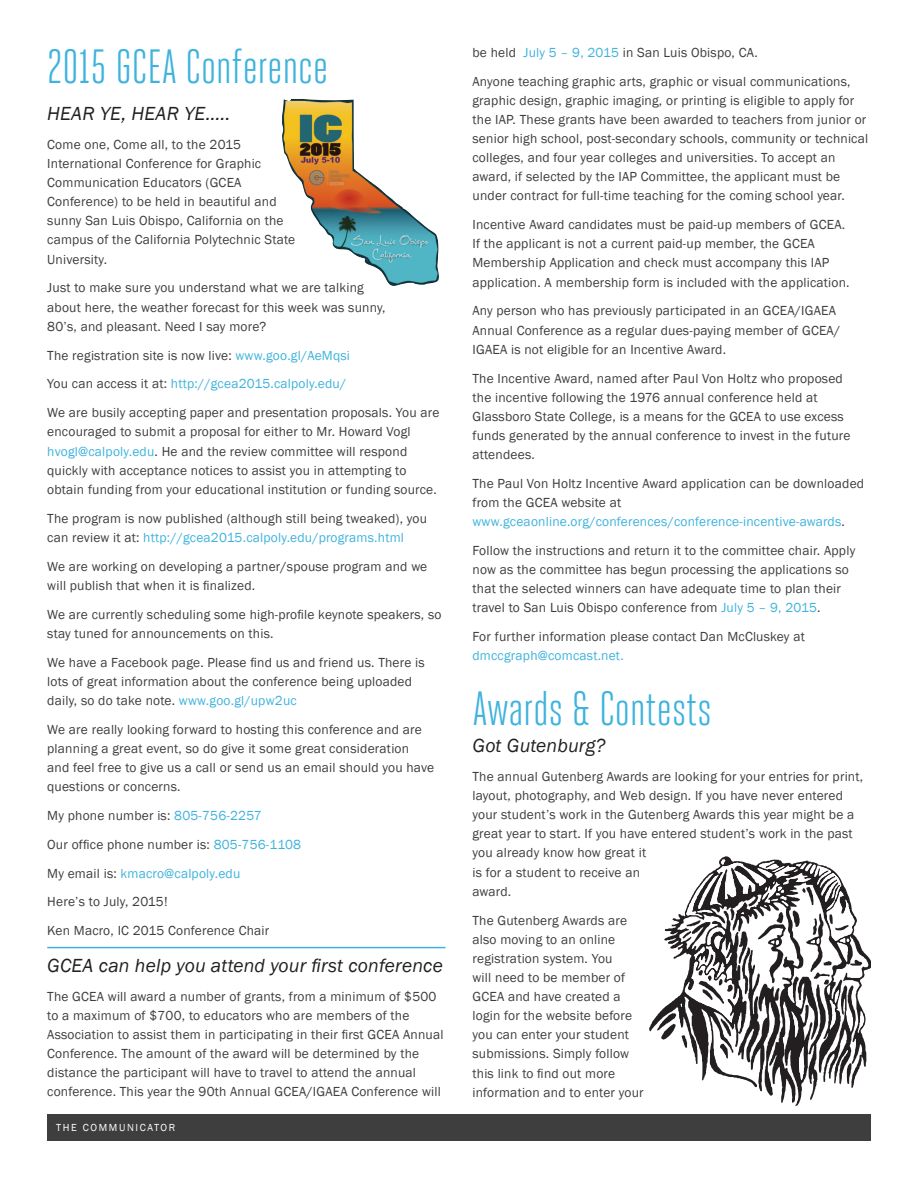
<style>
.page{position:relative;width:918px;height:1188px;background:#fff}
.page>*{position:absolute;margin:0;border:0;box-sizing:border-box;transform-origin:0 0}
.t1{font:48px "Heroic Condensed";color:#3eb3dd}
.t2{font:italic 19.5px "Franklin Gothic";letter-spacing:.01em;color:#231f20}
.t3{font:13.5px/19.2px "Franklin Gothic";letter-spacing:.015em;color:#3e3e3f}
.t4{font:13.5px "Franklin Gothic";letter-spacing:.015em;color:#3eb3dd}
.t5{font:10.5px "Franklin Gothic";letter-spacing:.155em;color:#fff}
.s1{color:#3eb3dd}
</style>
<div class="page">
<div style="left:47px;top:1115px;width:824px;height:26px;background:#3e3e3f"></div>
<img style="left:282px;top:99px;width:157px;height:187px">
<svg style="left:650px;top:856px;width:221px;height:250px"></svg>
<svg style="left:657px;top:859px;width:207px;height:237px"></svg>
<hr style="left:47px;top:947px;width:399px;height:1px;background:#3eb3dd">
<h1 class="t1" style="left:47px;top:40px;width:282px">2015 GCEA Conference</h1>
<h2 class="t2" style="left:47px;top:101px;width:185px">HEAR YE, HEAR YE…..</h2>
<p class="t3" style="left:47px;top:135px;width:249px">Come one, Come all, to the 2015<br>International Conference for Graphic Communication Educators (GCEA Conference) to be held in beautiful and sunny San Luis Obispo, California on the campus of the California Polytechnic State University.</p>
<p class="t3" style="left:47px;top:279px;width:340px">Just to make sure you understand what we are talking about here, the weather forecast for this week was sunny,<br>80’s, and pleasant. Need I say more?</p>
<p class="t3" style="left:47px;top:341px;width:394px;line-height:28.8px">The registration site is now live: <span class="s1">www.goo.gl/AeMqsi<br></span>You can access it at: <span class="s1">http://gcea2015.calpoly.edu/<br></span>We are busily accepting paper and presentation proposals. You are</p>
<p class="t3" style="left:47px;top:423px;width:391px">encouraged to submit a proposal for either to Mr. Howard Vogl <span class="s1">hvogl@calpoly.edu</span>. He and the review committee will respond quickly with acceptance notices to assist you in attempting to obtain funding from your educational institution or funding source.</p>
<p class="t3" style="left:47px;top:509px;width:381px">The program is now published (although still being tweaked), you can review it at: <span class="s1">http://gcea2015.calpoly.edu/programs.html</span></p>
<p class="t3" style="left:47px;top:557px;width:382px">We are working on developing a partner/spouse program and we will publish that when it is finalized.</p>
<p class="t3" style="left:47px;top:605px;width:396px">We are currently scheduling some high-profile keynote speakers, so stay tuned for announcements on this.</p>
<p class="t3" style="left:47px;top:653px;width:379px">We have a Facebook page. Please find us and friend us. There is lots of great information about the conference being uploaded daily, so do take note. <span class="s1">www.goo.gl/upw2uc</span></p>
<p class="t3" style="left:47px;top:720px;width:388px">We are really looking forward to hosting this conference and are planning a great event, so do give it some great consideration and feel free to give us a call or send us an email should you have questions or concerns.</p>
<p class="t3" style="left:47px;top:801px;width:255px;line-height:28.8px">My phone number is: <span class="s1">805-756-2257<br></span>Our office phone number is: <span class="s1">805-756-1108<br></span>My email is: <span class="s1">kmacro@calpoly.edu<br></span>Here’s to July, 2015!<br>Ken Macro, IC 2015 Conference Chair</p>
<h2 class="t2" style="left:47px;top:953px;width:397px">GCEA can help you attend your first conference</h2>
<p class="t3" style="left:47px;top:987px;width:398px">The GCEA will award a number of grants, from a minimum of $500 to a maximum of $700, to educators who are members of the Association to assist them in participating in their first GCEA Annual Conference. The amount of the award will be determined by the distance the participant will have to travel to attend the annual conference. This year the 90th Annual GCEA/IGAEA Conference will</p>
<p class="t5" style="left:56px;top:1121px;width:121px">THE COMMUNICATOR</p>
<p class="t3" style="left:472px;top:38px;width:380px;line-height:28.8px">be held <span class="s1">July 5 – 9, 2015</span> in San Luis Obispo, CA.<br>Anyone teaching graphic arts, graphic or visual communications,</p>
<p class="t3" style="left:472px;top:91px;width:397px">graphic design, graphic imaging, or printing is eligible to apply for the IAP. These grants have been awarded to teachers from junior or senior high school, post-secondary schools, community or technical colleges, and four year colleges and universities. To accept an award, if selected by the IAP Committee, the applicant must be under contract for full-time teaching for the coming school year.</p>
<p class="t3" style="left:472px;top:215px;width:379px">Incentive Award candidates must be paid-up members of GCEA.<br>If the applicant is not a current paid-up member, the GCEA Membership Application and check must accompany this IAP application. A membership form is included with the application.</p>
<p class="t3" style="left:472px;top:302px;width:369px">Any person who has previously participated in an GCEA/IGAEA<br>Annual Conference as a regular dues-paying member of GCEA/<br>IGAEA is not eligible for an Incentive Award.</p>
<p class="t3" style="left:472px;top:369px;width:380px">The Incentive Award, named after Paul Von Holtz who proposed the incentive following the 1976 annual conference held at Glassboro State College, is a means for the GCEA to use excess funds generated by the annual conference to invest in the future attendees.</p>
<p class="t3" style="left:472px;top:474px;width:393px">The Paul Von Holtz Incentive Award application can be downloaded from the GCEA website at <span class="s1">www.gceaonline.org/conferences/conference-incentive-awards</span>.</p>
<p class="t3" style="left:472px;top:541px;width:384px">Follow the instructions and return it to the committee chair. Apply now as the committee has begun processing the applications so that the selected winners can have adequate time to plan their travel to San Luis Obispo conference from <span class="s1">July 5 – 9, 2015</span>.</p>
<p class="t3" style="left:472px;top:627px;width:334px">For further information please contact Dan McCluskey at</p>
<p class="t4" style="left:472px;top:648px;width:153px">dmccgraph@comcast.net.</p>
<h1 class="t1" style="left:472px;top:682px;width:241px">Awards &amp; Contests</h1>
<h2 class="t2" style="left:472px;top:733px;width:134px">Got Gutenburg?</h2>
<p class="t3" style="left:472px;top:767px;width:392px">The annual Gutenberg Awards are looking for your entries for print, layout, photography, and Web design. If you have never entered your student’s work in the Gutenberg Awards this year might be a great year to start. If you have entered student’s work in the past you already know how great it<br>is for a student to receive an<br>award.</p>
<p class="t3" style="left:472px;top:911px;width:173px">The Gutenberg Awards are also moving to an online registration system. You<br>will need to be member of<br>GCEA and have created a login for the website before you can enter your student submissions. Simply follow this link to find out more information and to enter your</p>
</div>
